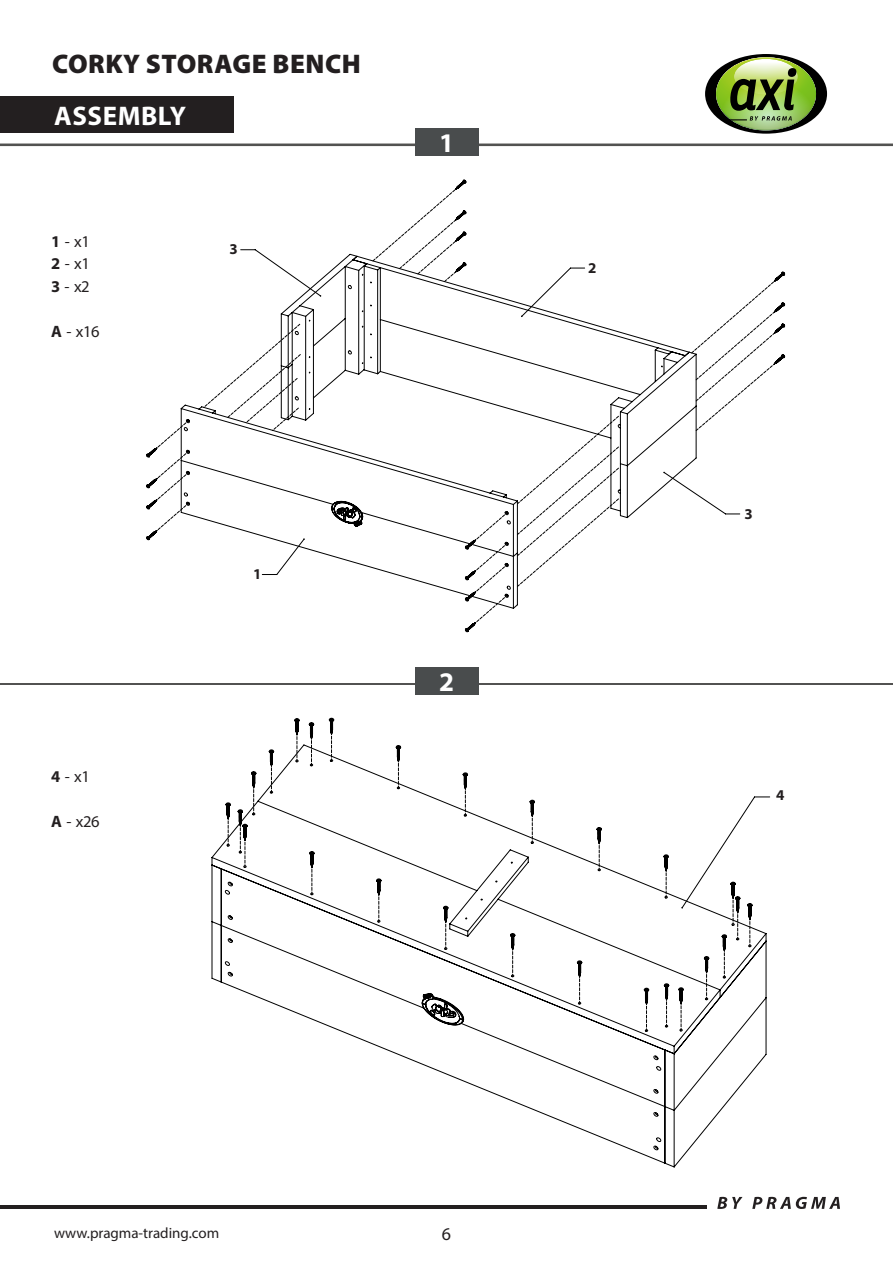
<style>
.page{position:relative;width:893px;height:1263px;background:#fff}
.page>*{position:absolute;margin:0;border:0;box-sizing:border-box;transform-origin:0 0}
.t1{font:900 27px "Myriad Pro";letter-spacing:.02em;color:#231f20}
.t2{font:700 27px "Myriad Pro";letter-spacing:.02em;color:#fff}
.t3{font:18px "Myriad Pro";color:#231f20}
.t4{font:16.5px/22.5px "Myriad Pro";letter-spacing:-.03em;color:#231f20;text-align:justify}
.t5{font:15px "Myriad Pro";color:#231f20}
.t6{font:700 15px "Myriad Pro";color:#231f20}
.s1{font-weight:700}
</style>
<div class="page">
<div style="left:705px;top:54px;width:122px;height:80px;background:#000;border-radius:50%"></div>
<img style="left:716px;top:57px;width:100px;height:73px">
<div style="left:0;top:96px;width:234px;height:37px;background:#231f20"></div>
<svg style="left:717px;top:1197px;width:25px;height:12px"></svg>
<svg style="left:752px;top:1197px;width:88px;height:12px"></svg>
<hr style="left:0;top:1205px;width:707px;height:4px;background:#231f20">
<hr style="left:0;top:144px;width:893px;height:2px;background:#525251">
<div style="left:415px;top:128px;width:63px;height:28px;background:#494c4d"></div>
<hr style="left:0;top:683px;width:893px;height:2px;background:#525251">
<div style="left:415px;top:668px;width:63px;height:27px;background:#494c4d"></div>
<svg style="left:146px;top:180px;width:639px;height:452px"></svg>
<svg style="left:211px;top:718px;width:556px;height:450px"></svg>
<h1 class="t1" style="left:52px;top:48px;width:310px">CORKY STORAGE BENCH</h1>
<h1 class="t2" style="left:54px;top:106px;width:133px">ASSEMBLY</h1>
<p class="t4" style="left:51px;top:230px;width:40px"><span class="s1">1</span> - x1<br><span class="s1">2</span> - x1<br><span class="s1">3</span> - x2</p>
<p class="t4" style="left:51px;top:320px;width:50px"><span class="s1">A</span> - x16</p>
<p class="t6" style="left:229px;top:244px;width:10px">3</p>
<h1 class="t2" style="left:439px;top:133px;width:16px">1</h1>
<p class="t4" style="left:51px;top:765px;width:40px"><span class="s1">4</span> - x1</p>
<p class="t4" style="left:51px;top:810px;width:50px"><span class="s1">A</span> - x26</p>
<p class="t6" style="left:253px;top:568px;width:10px">1</p>
<h1 class="t2" style="left:439px;top:672px;width:16px">2</h1>
<p class="t6" style="left:588px;top:263px;width:10px">2</p>
<p class="t6" style="left:745px;top:508px;width:10px">3</p>
<p class="t6" style="left:776px;top:789px;width:10px">4</p>
<p class="t5" style="left:54px;top:1226px;width:167px">www.pragma-trading.com</p>
<p class="t3" style="left:442px;top:1225px;width:11px">6</p>
</div>
